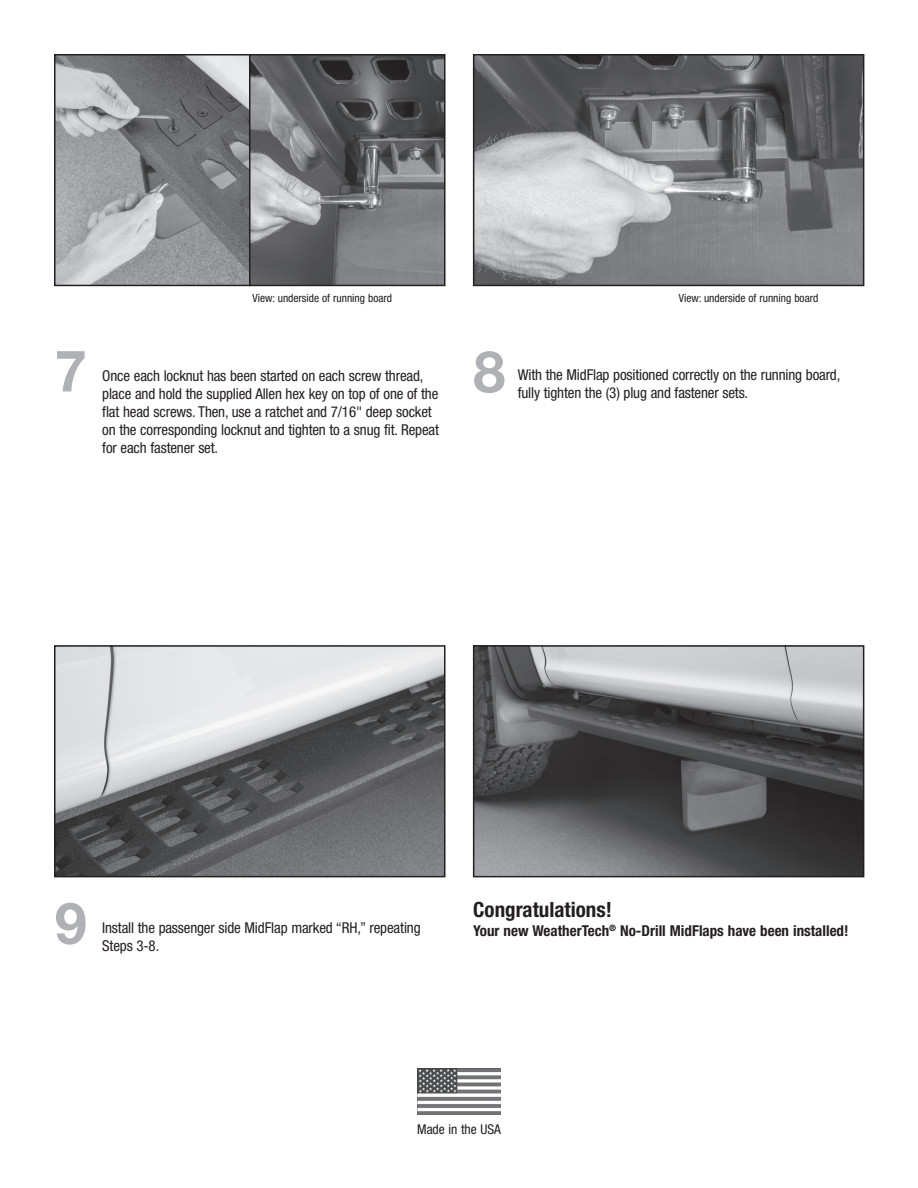
<style>
.page{position:relative;width:918px;height:1188px;background:#fff}
.page>*{position:absolute;margin:0;border:0;box-sizing:border-box;transform-origin:0 0}
.t1{font:700 57.6px "Helvetica Neue";color:#b0b1b5}
.t2{font:700 condensed 21px "Helvetica Neue";color:#231f20}
.t3{font:condensed 15px/18px "Helvetica Neue";letter-spacing:-.01em;color:#231f20}
.t4{font:700 condensed 15px "Helvetica Neue";color:#231f20}
.t5{font:condensed 13.5px "Helvetica Neue";color:#231f20}
.t6{font:condensed 11.4px "Helvetica Neue";color:#231f20}
</style>
<div class="page">
<img style="left:57px;top:57px;width:386px;height:226px">
<div style="left:54px;top:54px;width:196px;height:232px;border:2px solid #231f20"></div>
<div style="left:249px;top:54px;width:197px;height:232px;border:2px solid #231f20"></div>
<img style="left:476px;top:648px;width:385px;height:226px">
<div style="left:473px;top:645px;width:391px;height:232px;border:2px solid #231f20"></div>
<img style="left:57px;top:648px;width:386px;height:226px">
<div style="left:54px;top:645px;width:392px;height:232px;border:2px solid #231f20"></div>
<img style="left:476px;top:57px;width:385px;height:226px">
<div style="left:473px;top:54px;width:391px;height:232px;border:2px solid #231f20"></div>
<img style="left:417px;top:1069px;width:84px;height:46px">
<p class="t6" style="left:253px;top:292px;width:141px">View: underside of running board</p>
<p class="t6" style="left:679px;top:292px;width:141px">View: underside of running board</p>
<h1 class="t1" style="left:55px;top:335px;width:34px">7</h1>
<h1 class="t1" style="left:473px;top:336px;width:34px">8</h1>
<p class="t3" style="left:102px;top:366px;width:338px">Once each locknut has been started on each screw thread, place and hold the supplied Allen hex key on top of one of the flat head screws. Then, use a ratchet and 7/16" deep socket on the corresponding locknut and tighten to a snug fit. Repeat for each fastener set.</p>
<p class="t3" style="left:518px;top:366px;width:324px">With the MidFlap positioned correctly on the running board, fully tighten the (3) plug and fastener sets.</p>
<h1 class="t1" style="left:55px;top:888px;width:34px">9</h1>
<p class="t3" style="left:102px;top:919px;width:320px">Install the passenger side MidFlap marked “RH,” repeating<br>Steps 3-8.</p>
<h2 class="t2" style="left:473px;top:897px;width:140px">Congratulations!</h2>
<p class="t4" style="left:473px;top:921px;width:377px">Your new WeatherTech<sup>®</sup> No-Drill MidFlaps have been installed!</p>
<p class="t5" style="left:417px;top:1121px;width:85px">Made in the USA</p>
</div>
